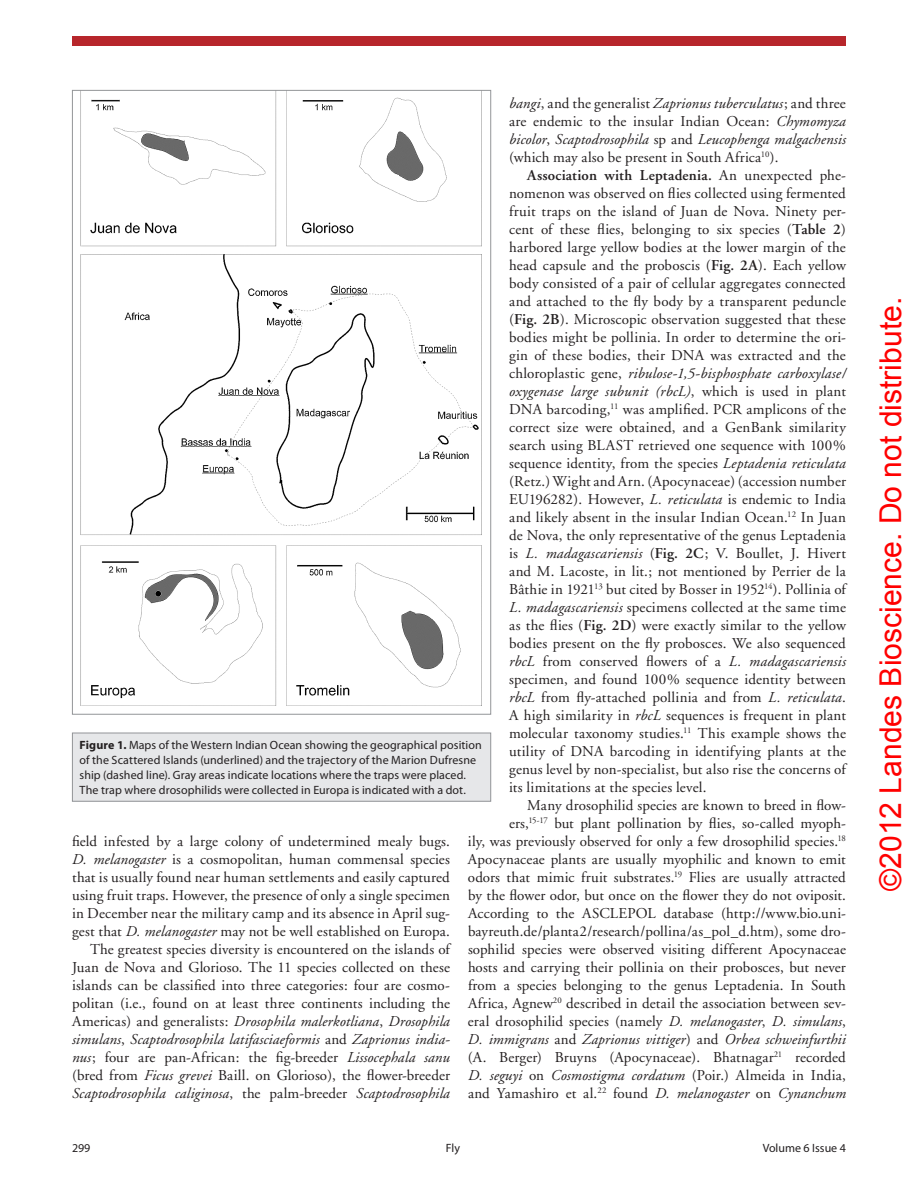
<style>
.page{position:relative;width:918px;height:1188px;background:#fff}
.page>*{position:absolute;margin:0;border:0;box-sizing:border-box;transform-origin:0 0}
.t1{font:30.15px "Arial";color:#f00}
.Body_text{font:15px/18px "Adobe Garamond";letter-spacing:.01em;color:#231f20;text-align:justify}
.Figure_Legend{font:12px/15px "Myriad Pro";letter-spacing:.005em;color:#231f20}
.s1{font-style:italic}
.s2{font-weight:600}
.s3{font-weight:700}
</style>
<div class="page">
<div style="left:72px;top:36px;width:774px;height:10px;background:#b7262b"></div>
<img style="left:80px;top:92px;width:402px;height:614px">
<div style="left:72px;top:733px;width:419px;height:68px;background:#e6e7e9"></div>
<div style="left:72px;top:733px;width:419px;height:69px;border:1px solid #939598"></div>
<p class="Body_text" style="left:509px;top:95px;width:338px"><span class="s1">bangi</span>, and the generalist <span class="s1">Zaprionus tuberculatus</span>; and three are endemic to the insular Indian Ocean: <span class="s1">Chymomyza bicolor</span>, <span class="s1">Scaptodrosophila</span> sp and <span class="s1">Leucophenga malgachensis </span>(which may also be present in South Africa<sup>10</sup>).</p>
<p class="Body_text" style="left:509px;top:167px;width:338px;text-indent:18px"><span class="s2">Association with Leptadenia.</span> An unexpected phe&shy;nomenon was observed on flies collected using fermented fruit traps on the island of Juan de Nova. Ninety per&shy;cent of these flies, belonging to six species (<span class="s2">Table 2</span>) harbored large yellow bodies at the lower margin of the head capsule and the proboscis (<span class="s2">Fig. 2A</span>). Each yellow body consisted of a pair of cellular aggregates connected and attached to the fly body by a transparent peduncle (<span class="s2">Fig. 2B</span>). Microscopic observation suggested that these bodies might be pollinia. In order to determine the ori&shy;gin of these bodies, their DNA was extracted and the chloroplastic gene, <span class="s1">ribulose-1,5-bisphosphate carboxylase/ oxygenase large subunit (rbcL)</span>, which is used in plant DNA barcoding,<sup>11</sup> was amplified. PCR amplicons of the correct size were obtained, and a GenBank similarity search using BLAST retrieved one sequence with 100% sequence identity, from the species <span class="s1">Leptadenia reticulata </span>(Retz.) Wight and Arn. (Apocynaceae) (accession number EU196282). However, <span class="s1">L. reticulata</span> is endemic to India and likely absent in the insular Indian Ocean.<sup>12</sup> In Juan de Nova, the only representative of the genus Leptadenia is <span class="s1">L. madagascariensis</span> (<span class="s2">Fig. 2C</span>; V. Boullet, J. Hivert and M. Lacoste, in lit.; not mentioned by Perrier de la Bâthie in 1921<sup>13</sup> but cited by Bosser in 1952<sup>14</sup>). Pollinia of <span class="s1">L. madagascariensis</span> specimens collected at the same time as the flies (<span class="s2">Fig. 2D</span>) were exactly similar to the yellow bodies present on the fly probosces. We also sequenced <span class="s1">rbcL</span> from conserved flowers of a <span class="s1">L. madagascariensis </span>specimen, and found 100% sequence identity between <span class="s1">rbcL</span> from fly-attached pollinia and from <span class="s1">L. reticulata</span>.<br>A high similarity in <span class="s1">rbcL</span> sequences is frequent in plant molecular taxonomy studies.<sup>11</sup> This example shows the utility of DNA barcoding in identifying plants at the genus level by non-specialist, but also rise the concerns of its limitations at the species level.</p>
<p class="Body_text" style="left:468px;top:797px;width:380px;text-align:right">Many drosophilid species are known to breed in flow-<br>ers,<sup>15-17</sup> but plant pollination by flies, so-called myoph-<br>ily, was previously observed for only a few drosophilid species.<sup>18<br></sup>Apocynaceae plants are usually myophilic and known to emit odors that mimic fruit substrates.<sup>19</sup> Flies are usually attracted by the flower odor, but once on the flower they do not oviposit.<br>According to the ASCLEPOL database (http://www.bio.uni&shy;bayreuth.de/planta2/research/pollina/as_pol_d.htm), some dro&shy;sophilid species were observed visiting different Apocynaceae hosts and carrying their pollinia on their probosces, but never from a species belonging to the genus Leptadenia. In South Africa, Agnew<sup>20</sup> described in detail the association between sev&shy;eral drosophilid species (namely <span class="s1">D. melanogaster</span>, <span class="s1">D. simulans</span>, <span class="s1">D. immigrans</span> and <span class="s1">Zaprionus vittiger</span>) and <span class="s1">Orbea schweinfurthii </span>(A. Berger) Bruyns (Apocynaceae). Bhatnagar<sup>21</sup> recorded <span class="s1">D. seguyi</span> on <span class="s1">Cosmostigma cordatum</span> (Poir.) Almeida in India, and Yamashiro et al.<sup>22</sup> found <span class="s1">D. melanogaster</span> on <span class="s1">Cynanchum</span></p>
<p class="Figure_Legend" style="left:80px;top:737px;width:404px"><span class="s3">Figure 1.</span> Maps of the Western Indian Ocean showing the geographical position of the Scattered Islands (underlined) and the trajectory of the Marion Dufresne ship (dashed line). Gray areas indicate locations where the traps were placed.<br>The trap where drosophilids were collected in Europa is indicated with a dot.</p>
<p class="Body_text" style="left:72px;top:833px;width:379px">field infested by a large colony of undetermined mealy bugs.<br><span class="s1">D. melanogaster</span> is a cosmopolitan, human commensal species that is usually found near human settlements and easily captured using fruit traps. However, the presence of only a single specimen in December near the military camp and its absence in April sug&shy;gest that <span class="s1">D. melanogaster</span> may not be well established on Europa.</p>
<p class="Body_text" style="left:72px;top:941px;width:380px;text-indent:18px">The greatest species diversity is encountered on the islands of Juan de Nova and Glorioso. The 11 species collected on these islands can be classified into three categories: four are cosmo&shy;politan (i.e., found on at least three continents including the Americas) and generalists: <span class="s1">Drosophila malerkotliana</span>, <span class="s1">Drosophila simulans</span>, <span class="s1">Scaptodrosophila latifasciaeformis</span> and <span class="s1">Zaprionus india&shy;nus</span>; four are pan-African: the fig-breeder <span class="s1">Lissocephala sanu </span>(bred from <span class="s1">Ficus grevei</span> Baill. on Glorioso), the flower-breeder <span class="s1">Scaptodrosophila caliginosa</span>, the palm-breeder <span class="s1">Scaptodrosophila</span></p>
<p class="Figure_Legend" style="left:72px;top:1140px;width:20px">299</p>
<p class="Figure_Legend" style="left:446px;top:1140px;width:16px">Fly</p>
<p class="Figure_Legend" style="left:763px;top:1140px;width:85px">Volume 6 Issue 4</p>
<h1 class="t1" style="left:871px;top:891px;width:595px;rotate:-90deg">©2012 Landes Bioscience. Do not distribute.</h1>
</div>
